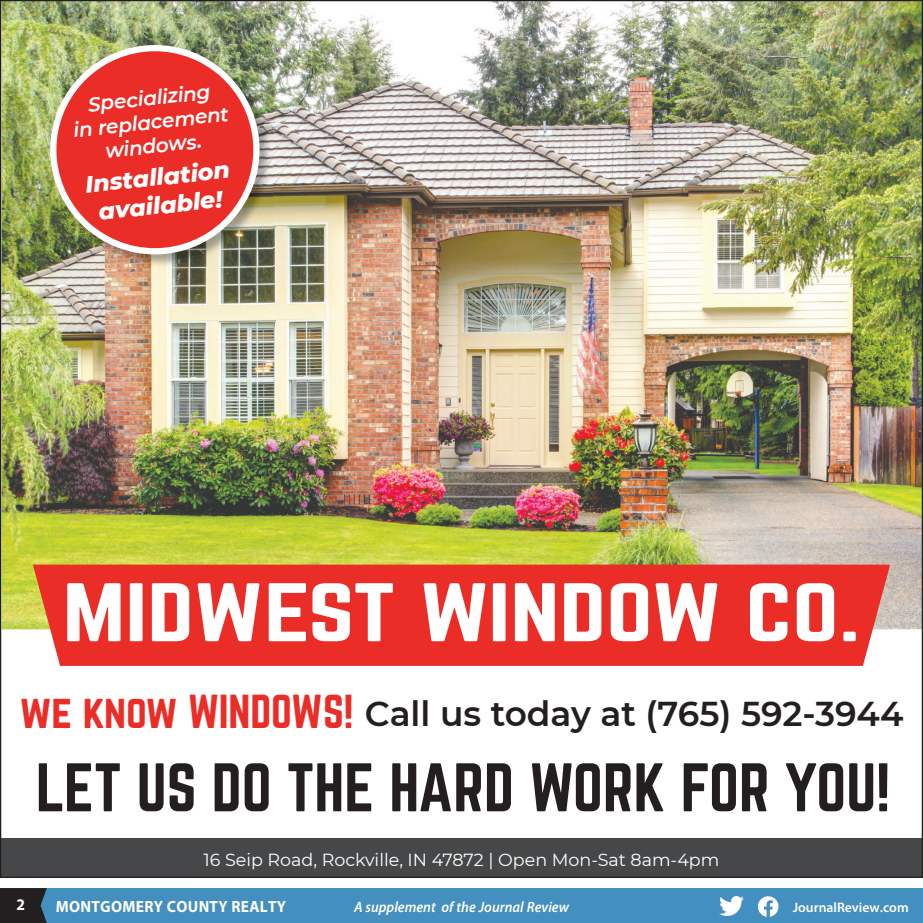
<style>
.page{position:relative;width:923px;height:923px;background:#fff}
.page>*{position:absolute;margin:0;border:0;box-sizing:border-box;transform-origin:0 0}
.t1{font:72.5px "Norwester";color:#fff;scale:1.29 1}
.t2{font:60px "Norwester";color:#231f20}
.t3{font:600 34.38px "Montserrat";color:#231f20}
.t4{font:italic 800 23.75px/28.5px "Montserrat";color:#fff;text-align:center}
.t5{font:italic 600 20px/24px "Montserrat";color:#fff;text-align:center}
.t6{font:17.5px "Montserrat";color:#fff}
.t7{font:700 16.25px "Myriad Pro";letter-spacing:.02em;color:#fff;scale:.95 1}
.t8{font:italic 600 15px "Myriad Pro";color:#fff;scale:.95 1}
.t9{font:600 13.75px "Myriad Pro";color:#fff}
.s1{font-family:"Norwester";font-weight:400;font-size:41.62px;color:#eb2d27}
</style>
<div class="page">
<div style="left:0;top:888px;width:922px;height:34px;background:#438fc0"></div>
<svg style="left:0;top:888px;width:47px;height:34px;background:#25272b"></svg>
<svg style="left:757px;top:896px;width:21px;height:20px"></svg>
<img style="left:719px;top:896px;width:24px;height:19px">
<img style="left:0;top:0;width:922px;height:878px">
<p class="t5" style="left:70px;top:93px;width:157px;rotate:-6deg">Specializing<br>in replacement windows.</p>
<h3 class="t4" style="left:83px;top:169px;width:147px;rotate:-6deg">Installation available!</h3>
<h1 class="t1" style="left:63px;top:577px;width:620px">MIDWEST WINDOW CO.</h1>
<h3 class="t3" style="left:20px;top:689px;width:885px"><span class="s1">we know WINDOWS!</span> Call us today at (765) 592-3944</h3>
<h2 class="t2" style="left:36px;top:758px;width:856px">LET US DO THE HARD WORK FOR YOU!</h2>
<p class="t6" style="left:203px;top:848px;width:517px">16 Seip Road, Rockville, IN 47872 | Open Mon-Sat 8am-4pm</p>
<p class="t7" style="left:17px;top:894px;width:11px">2</p>
<p class="t7" style="left:56px;top:895px;width:244px">MONTGOMERY COUNTY REALTY</p>
<p class="t8" style="left:354px;top:897px;width:228px">A supplement of the Journal Review</p>
<p class="t9" style="left:792px;top:898px;width:117px">JournalReview.com</p>
</div>
